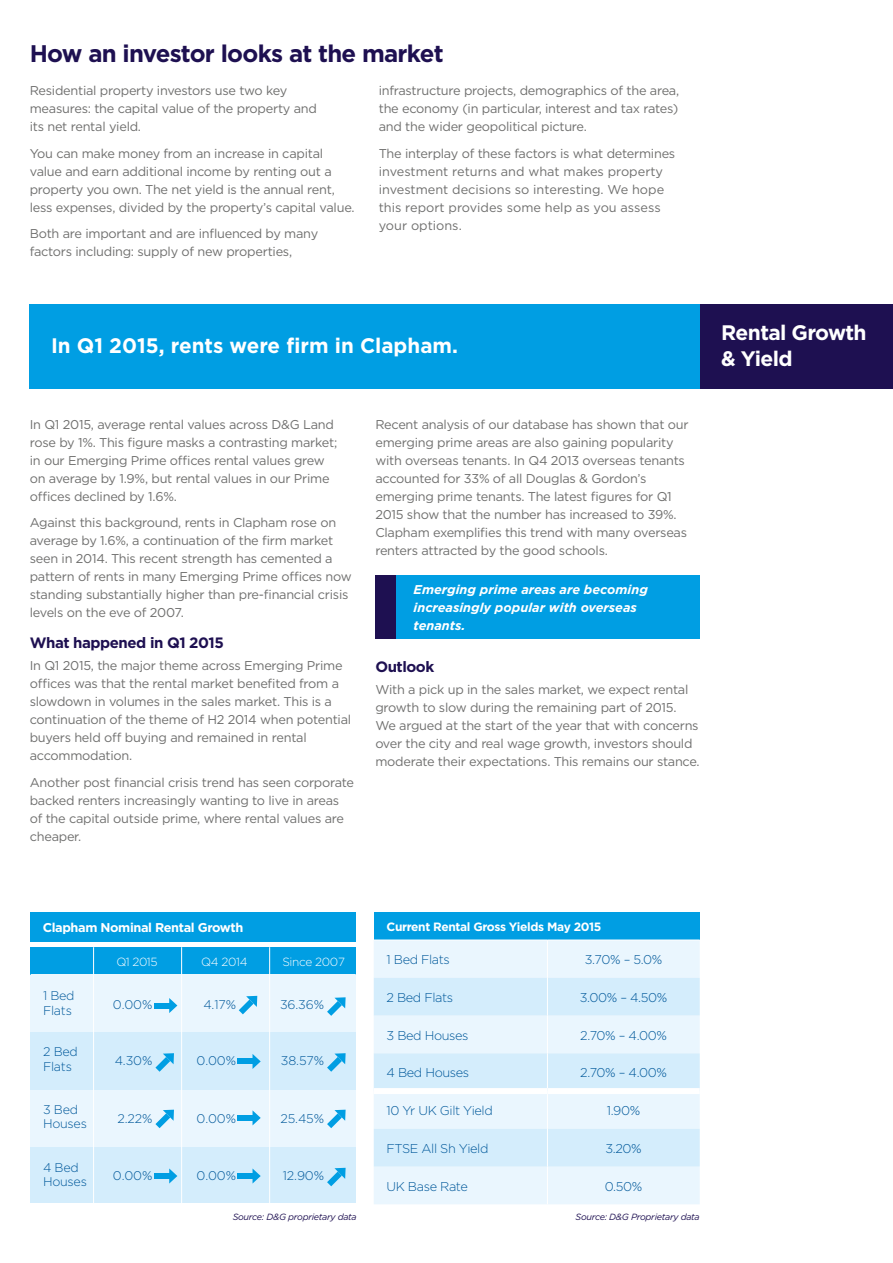
<style>
.page{position:relative;width:893px;height:1263px;background:#fff}
.page>*{position:absolute;margin:0;border:0;box-sizing:border-box;transform-origin:0 0}
.t1{font:700 24px "Gotham";letter-spacing:-.03em;color:#1e1051}
.t2{font:700 21px "Gotham";letter-spacing:-.01em;color:#fff}
.t3{font:700 21px/25.5px "Gotham";letter-spacing:-.03em;color:#fff}
.t4{font:700 15px "Gotham";letter-spacing:-.03em;color:#1e1051}
.t5{font:12.75px/18px "Gotham";letter-spacing:-.02em;color:#6f6f6e}
.t6{font:12.75px/18px "Gotham";color:#6f6f6e}
.t7{font:300 12.75px "Gotham";letter-spacing:-.03em;color:#00589a}
.t8{font:italic 700 12.75px/18px "Gotham";color:#fff}
.t9{font:700 12.75px "Gotham";letter-spacing:-.03em;color:#fff}
.t10{font:300 12.6px/14.9px "Gotham";letter-spacing:-.03em;color:#00589a}
.t11{font:700 12px "Gotham";letter-spacing:-.03em;color:#fff}
.t12{font:300 11.85px "Gotham";letter-spacing:-.03em;color:#fff}
.t13{font:italic 9px "Gotham";letter-spacing:-.03em;color:#1e1051}
</style>
<div class="page">
<div style="left:30px;top:912px;width:326px;height:30px;background:#009ee3"></div>
<div style="left:31px;top:974px;width:325px;height:58px;background:#eaf6fe"></div>
<div style="left:31px;top:947px;width:325px;height:27px;background:#009ee3"></div>
<div style="left:31px;top:1032px;width:325px;height:58px;background:#d4edfc"></div>
<div style="left:31px;top:1090px;width:325px;height:57px;background:#eaf6fe"></div>
<div style="left:31px;top:1147px;width:325px;height:56px;background:#d4edfc"></div>
<hr style="left:31px;top:974px;width:325px;height:1px;background:#fff">
<hr style="left:93px;top:947px;width:1px;height:256px;background:#fff">
<hr style="left:181px;top:947px;width:1px;height:256px;background:#fff">
<hr style="left:269px;top:947px;width:1px;height:256px;background:#fff">
<svg style="left:327px;top:1168px;width:19px;height:18px"></svg>
<svg style="left:327px;top:1110px;width:19px;height:18px"></svg>
<div style="left:237px;top:1058px;width:16px;height:6px;background:#009ee3"></div>
<svg style="left:253px;top:1054px;width:8px;height:15px"></svg>
<div style="left:237px;top:1173px;width:16px;height:6px;background:#009ee3"></div>
<svg style="left:253px;top:1169px;width:8px;height:14px"></svg>
<div style="left:154px;top:1003px;width:15px;height:5px;background:#009ee3"></div>
<svg style="left:169px;top:998px;width:8px;height:15px"></svg>
<svg style="left:239px;top:996px;width:18px;height:18px"></svg>
<div style="left:237px;top:1115px;width:16px;height:6px;background:#009ee3"></div>
<svg style="left:253px;top:1111px;width:8px;height:14px"></svg>
<svg style="left:155px;top:1053px;width:19px;height:19px"></svg>
<svg style="left:327px;top:997px;width:19px;height:19px"></svg>
<svg style="left:327px;top:1053px;width:19px;height:19px"></svg>
<svg style="left:155px;top:1110px;width:19px;height:18px"></svg>
<div style="left:154px;top:1173px;width:15px;height:6px;background:#009ee3"></div>
<svg style="left:169px;top:1168px;width:8px;height:15px"></svg>
<div style="left:375px;top:575px;width:325px;height:63px;background:#009ee3"></div>
<div style="left:375px;top:575px;width:21px;height:63px;background:#1e1051"></div>
<div style="left:30px;top:304px;width:670px;height:84px;background:#009ee3"></div>
<div style="left:700px;top:304px;width:193px;height:84px;background:#1e1051"></div>
<div style="left:374px;top:912px;width:326px;height:28px;background:#009ee3"></div>
<div style="left:374px;top:941px;width:326px;height:263px;background:#eaf6fe"></div>
<svg style="left:374px;top:978px;width:326px;height:188px;background:#dcf0fc"></svg>
<hr style="left:547px;top:940px;width:1px;height:38px;background:#fff">
<hr style="left:547px;top:978px;width:1px;height:37px;background:#fff">
<hr style="left:547px;top:1015px;width:1px;height:38px;background:#fff">
<hr style="left:547px;top:1053px;width:1px;height:35px;background:#fff">
<hr style="left:547px;top:1094px;width:1px;height:35px;background:#fff">
<hr style="left:547px;top:1129px;width:1px;height:37px;background:#fff">
<hr style="left:547px;top:1166px;width:1px;height:38px;background:#fff">
<div style="left:374px;top:1088px;width:173px;height:6px;background:#fff"></div>
<div style="left:547px;top:1088px;width:153px;height:6px;background:#fff"></div>
<h1 class="t1" style="left:30px;top:39px;width:415px">How an investor looks at the market</h1>
<p class="t5" style="left:30px;top:81px;width:289px">Residential property investors use two key measures: the capital value of the property and its net rental yield.</p>
<p class="t5" style="left:30px;top:144px;width:326px">You can make money from an increase in capital value and earn additional income by renting out a property you own. The net yield is the annual rent, less expenses, divided by the property’s capital value.</p>
<p class="t5" style="left:30px;top:224px;width:290px">Both are important and are influenced by many factors including: supply of new properties,</p>
<p class="t5" style="left:379px;top:81px;width:302px;text-align:justify">infrastructure projects, demographics of the area, the economy (in particular, interest and tax rates) and the wider geopolitical picture.</p>
<p class="t6" style="left:379px;top:144px;width:298px">The interplay of these factors is what determines investment returns and what makes property investment decisions so interesting. We hope this report provides some help as you assess your options.</p>
<h2 class="t2" style="left:51px;top:333px;width:408px">In Q1 2015, rents were firm in Clapham.</h2>
<p class="t5" style="left:30px;top:415px;width:309px">In Q1 2015, average rental values across D&amp;G Land rose by 1%. This figure masks a contrasting market; in our Emerging Prime offices rental values grew on average by 1.9%, but rental values in our Prime offices declined by 1.6%.</p>
<p class="t5" style="left:30px;top:513px;width:324px">Against this background, rents in Clapham rose on average by 1.6%, a continuation of the firm market seen in 2014. This recent strength has cemented a pattern of rents in many Emerging Prime offices now standing substantially higher than pre-financial crisis levels on the eve of 2007.</p>
<p class="t4" style="left:30px;top:634px;width:196px">What happened in Q1 2015</p>
<p class="t5" style="left:30px;top:656px;width:323px">In Q1 2015, the major theme across Emerging Prime offices was that the rental market benefited from a slowdown in volumes in the sales market. This is a continuation of the theme of H2 2014 when potential buyers held off buying and remained in rental accommodation.</p>
<p class="t5" style="left:30px;top:773px;width:326px">Another post financial crisis trend has seen corporate backed renters increasingly wanting to live in areas of the capital outside prime, where rental values are cheaper.</p>
<p class="t5" style="left:375px;top:415px;width:315px">Recent analysis of our database has shown that our emerging prime areas are also gaining popularity with overseas tenants. In Q4 2013 overseas tenants accounted for 33% of all Douglas &amp; Gordon’s emerging prime tenants. The latest figures for Q1<br>2015 show that the number has increased to 39%.<br>Clapham exemplifies this trend with many overseas renters attracted by the good schools.</p>
<p class="t8" style="left:414px;top:580px;width:236px">Emerging prime areas are becoming increasingly popular with overseas tenants.</p>
<p class="t4" style="left:375px;top:658px;width:60px">Outlook</p>
<p class="t5" style="left:375px;top:680px;width:326px">With a pick up in the sales market, we expect rental growth to slow during the remaining part of 2015.<br>We argued at the start of the year that with concerns over the city and real wage growth, investors should moderate their expectations. This remains our stance.</p>
<h2 class="t3" style="left:721px;top:320px;width:147px">Rental Growth &amp; Yield</h2>
<p class="t9" style="left:43px;top:920px;width:202px">Clapham Nominal Rental Growth</p>
<p class="t12" style="left:201px;top:954px;width:48px">Q4 2014</p>
<p class="t12" style="left:282px;top:954px;width:64px">Since 2007</p>
<p class="t10" style="left:43px;top:988px;width:33px">1 Bed<br>Flats</p>
<p class="t10" style="left:43px;top:1044px;width:36px">2 Bed<br>Flats</p>
<p class="t10" style="left:43px;top:1101px;width:45px">3 Bed<br>Houses</p>
<p class="t10" style="left:43px;top:1159px;width:45px">4 Bed<br>Houses</p>
<p class="t12" style="left:116px;top:954px;width:43px">Q1 2015</p>
<p class="t10" style="left:113px;top:997px;width:41px">0.00%</p>
<p class="t10" style="left:280px;top:997px;width:46px">36.36%</p>
<p class="t10" style="left:203px;top:997px;width:34px">4.17%</p>
<p class="t10" style="left:115px;top:1053px;width:39px">4.30%</p>
<p class="t10" style="left:197px;top:1053px;width:41px">0.00%</p>
<p class="t10" style="left:281px;top:1053px;width:45px">38.57%</p>
<p class="t10" style="left:197px;top:1110px;width:41px">0.00%</p>
<p class="t10" style="left:117px;top:1110px;width:36px">2.22%</p>
<p class="t10" style="left:280px;top:1110px;width:45px">25.45%</p>
<p class="t10" style="left:113px;top:1168px;width:41px">0.00%</p>
<p class="t10" style="left:197px;top:1168px;width:41px">0.00%</p>
<p class="t10" style="left:283px;top:1168px;width:43px">12.90%</p>
<p class="t13" style="left:233px;top:1211px;width:126px">Source: D&amp;G proprietary data</p>
<p class="t11" style="left:386px;top:920px;width:216px">Current Rental Gross Yields May 2015</p>
<p class="t7" style="left:386px;top:951px;width:65px">1 Bed Flats</p>
<p class="t7" style="left:585px;top:951px;width:79px">3.70% – 5.0%</p>
<p class="t7" style="left:386px;top:989px;width:68px">2 Bed Flats</p>
<p class="t7" style="left:580px;top:989px;width:89px">3.00% – 4.50%</p>
<p class="t7" style="left:386px;top:1027px;width:84px">3 Bed Houses</p>
<p class="t7" style="left:580px;top:1027px;width:88px">2.70% – 4.00%</p>
<p class="t7" style="left:386px;top:1065px;width:84px">4 Bed Houses</p>
<p class="t7" style="left:580px;top:1065px;width:88px">2.70% – 4.00%</p>
<p class="t7" style="left:386px;top:1102px;width:108px">10 Yr UK Gilt Yield</p>
<p class="t7" style="left:607px;top:1102px;width:35px">1.90%</p>
<p class="t7" style="left:386px;top:1140px;width:103px">FTSE All Sh Yield</p>
<p class="t7" style="left:605px;top:1140px;width:38px">3.20%</p>
<p class="t7" style="left:386px;top:1178px;width:83px">UK Base Rate</p>
<p class="t7" style="left:605px;top:1178px;width:39px">0.50%</p>
<p class="t13" style="left:576px;top:1211px;width:126px">Source: D&amp;G Proprietary data</p>
</div>
